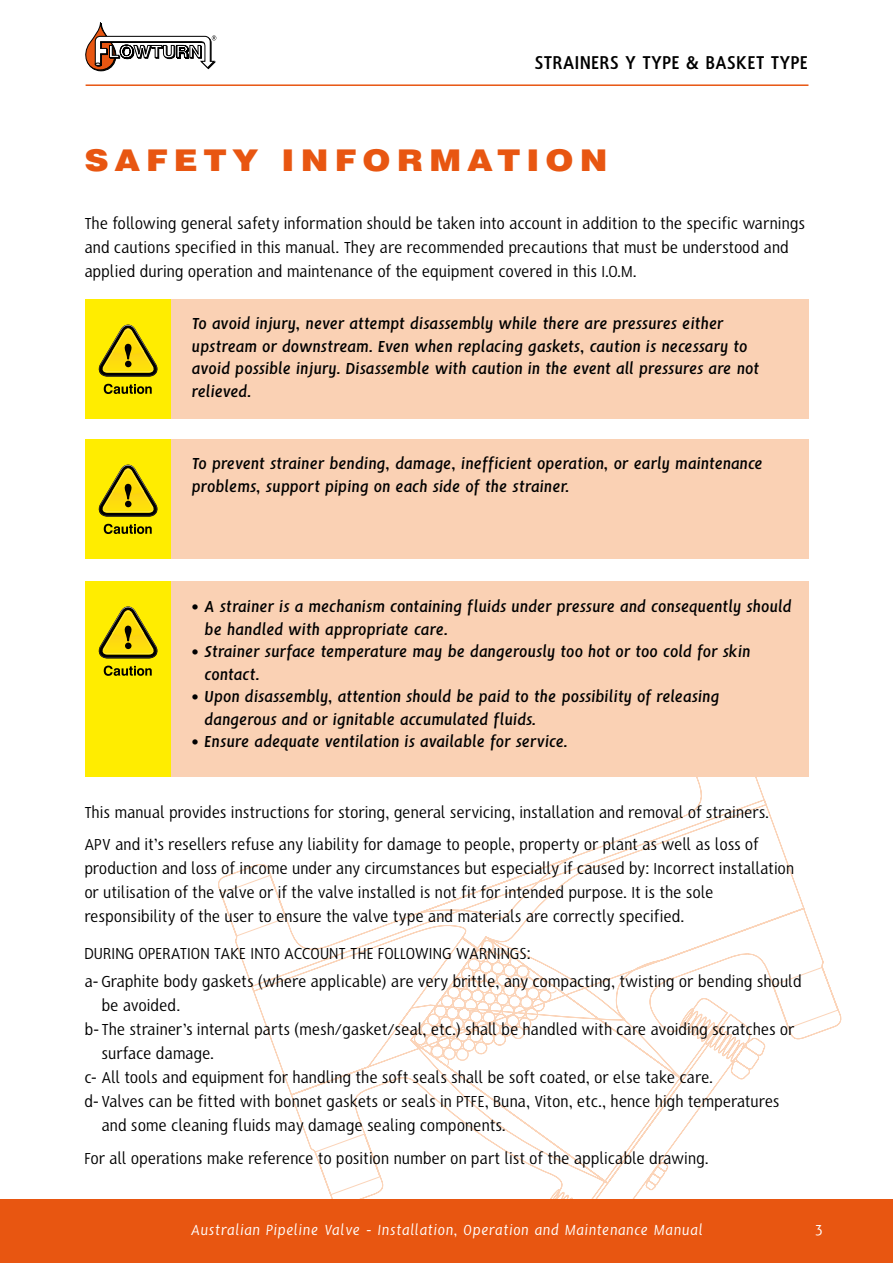
<style>
.page{position:relative;width:893px;height:1263px;background:#fff}
.page>*{position:absolute;margin:0;border:0;box-sizing:border-box;transform-origin:0 0}
.t1{font:900 30px "Swiss 721 BT";letter-spacing:.18em;color:#e85611;scale:1.14 1}
.t2{font:700 21px "HS Sans";letter-spacing:-.005em;color:#000}
.t3{font:18px/24px "HS Sans";letter-spacing:-.005em;color:#000}
.t4{font:italic 700 18px/22.5px "HS Sans";color:#000}
.t5{font:italic 16.5px "HS Sans";letter-spacing:.035em;color:#fff}
.t6{font:16.5px "HS Sans";color:#fff}
</style>
<div class="page">
<svg style="left:217px;top:696px;width:625px;height:503px"></svg>
<svg style="left:456px;top:970px;width:101px;height:91px"></svg>
<div style="left:0;top:1199px;width:893px;height:64px;background:#e85611"></div>
<hr style="left:86px;top:84px;width:722px;height:2px;background:#e85611">
<svg style="left:86px;top:23px;width:130px;height:48px"></svg>
<div style="left:86px;top:299px;width:85px;height:119px;background:#ffed00"></div>
<svg style="left:99px;top:325px;width:58px;height:52px"></svg>
<svg style="left:104px;top:384px;width:48px;height:10px"></svg>
<div style="left:171px;top:299px;width:637px;height:119px;background:#fad1b4"></div>
<div style="left:86px;top:439px;width:85px;height:119px;background:#ffed00"></div>
<svg style="left:99px;top:465px;width:58px;height:52px"></svg>
<svg style="left:104px;top:524px;width:48px;height:10px"></svg>
<div style="left:171px;top:439px;width:637px;height:119px;background:#fad1b4"></div>
<div style="left:86px;top:581px;width:85px;height:195px;background:#ffed00"></div>
<svg style="left:99px;top:606px;width:58px;height:52px"></svg>
<svg style="left:104px;top:666px;width:48px;height:10px"></svg>
<div style="left:171px;top:581px;width:637px;height:195px;background:#fad1b4"></div>
<p class="t2" style="left:534px;top:51px;width:276px">STRAINERS Y TYPE &amp; BASKET TYPE</p>
<h1 class="t1" style="left:84px;top:142px;width:461px">SAFETY INFORMATION</h1>
<p class="t3" style="left:84px;top:212px;width:722px">The following general safety information should be taken into account in addition to the specific warnings and cautions specified in this manual. They are recommended precautions that must be understood and applied during operation and maintenance of the equipment covered in this I.O.M.</p>
<p class="t4" style="left:192px;top:313px;width:569px">To avoid injury, never attempt disassembly while there are pressures either upstream or downstream. Even when replacing gaskets, caution is necessary to avoid possible injury. Disassemble with caution in the event all pressures are not relieved.</p>
<p class="t4" style="left:192px;top:453px;width:573px">To prevent strainer bending, damage, inefficient operation, or early maintenance problems, support piping on each side of the strainer.</p>
<p class="t4" style="left:205px;top:596px;width:589px;text-indent:-13px">• A strainer is a mechanism containing fluids under pressure and consequently should be handled with appropriate care.</p>
<p class="t4" style="left:205px;top:641px;width:547px;text-indent:-13px">• Strainer surface temperature may be dangerously too hot or too cold for skin contact.</p>
<p class="t4" style="left:205px;top:686px;width:517px;text-indent:-13px">• Upon disassembly, attention should be paid to the possibility of releasing dangerous and or ignitable accumulated fluids.</p>
<p class="t4" style="left:192px;top:731px;width:378px">• Ensure adequate ventilation is available for service.</p>
<p class="t3" style="left:84px;top:796px;width:686px;line-height:32.5px">This manual provides instructions for storing, general servicing, installation and removal of strainers.<br>APV and it’s resellers refuse any liability for damage to people, property or plant as well as loss of</p>
<p class="t3" style="left:84px;top:857px;width:711px">production and loss of income under any circumstances but especially if caused by: Incorrect installation or utilisation of the valve or if the valve installed is not fit for intended purpose. It is the sole responsibility of the user to ensure the valve type and materials are correctly specified.</p>
<p class="t3" style="left:84px;top:939px;width:719px;line-height:28.2px">DURING OPERATION TAKE INTO ACCOUNT THE FOLLOWING WARNINGS:<br>a-Graphite body gaskets (where applicable) are very brittle, any compacting, twisting or bending should</p>
<p class="t3" style="left:101px;top:994px;width:80px">be avoided.</p>
<p class="t3" style="left:84px;top:1018px;width:712px">b- The strainer’s internal parts (mesh/gasket/seal, etc.) shall be handled with care avoiding scratches or</p>
<p class="t3" style="left:101px;top:1042px;width:114px">surface damage.</p>
<p class="t3" style="left:84px;top:1066px;width:630px">c- All tools and equipment for handling the soft seals shall be soft coated, or else take care.</p>
<p class="t3" style="left:84px;top:1090px;width:697px">d- Valves can be fitted with bonnet gaskets or seals in PTFE, Buna, Viton, etc., hence high temperatures</p>
<p class="t3" style="left:101px;top:1114px;width:406px">and some cleaning fluids may damage sealing components.</p>
<p class="t3" style="left:84px;top:1146px;width:626px">For all operations make reference to position number on part list of the applicable drawing.</p>
<p class="t5" style="left:191px;top:1222px;width:513px">Australian Pipeline Valve - Installation, Operation and Maintenance Manual</p>
<p class="t6" style="left:815px;top:1222px;width:9px">3</p>
</div>
